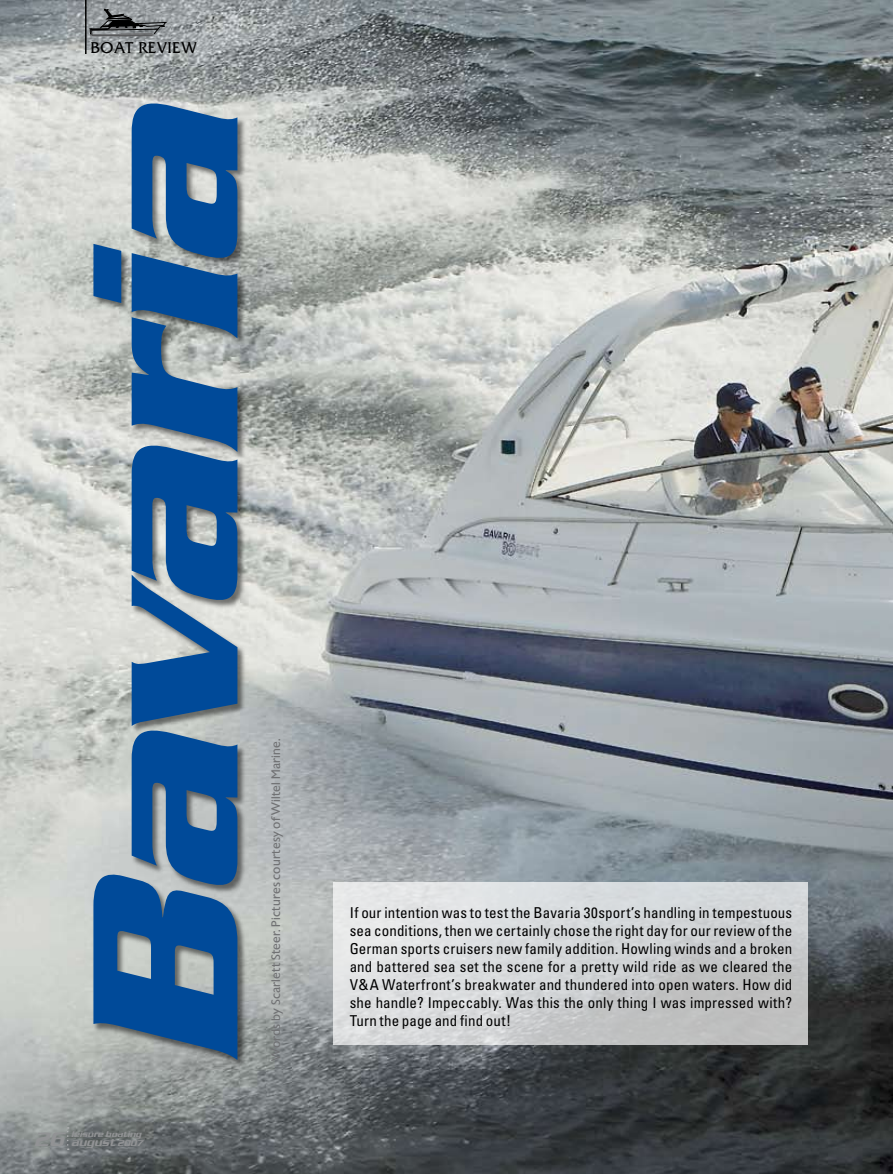
<style>
.page{position:relative;width:893px;height:1174px;background:#fff}
.page>*{position:absolute;margin:0;border:0;box-sizing:border-box;transform-origin:0 0}
.t1{font:italic 700 225px "Serpentine";color:#004a99}
.t2{font:16.5px "Friz Quadrata";letter-spacing:.03em;color:#000}
.t3{font:condensed 15px/18px "Univers";letter-spacing:.01em;color:#000;text-align:justify}
.t4{font:12px "Chantilly";letter-spacing:.02em;color:#707173}
.t5{font:italic 500 12px "Serpentine";color:#929395}
.t6{font:italic 500 9px "Serpentine";color:#929395}
.s1{font-size:21px}
.s2{font-size:9px}
</style>
<div class="page">
<img style="left:0;top:0;width:893px;height:1174px">
<svg style="left:67px;top:1127px;width:2px;height:23px"></svg>
<svg style="left:333px;top:882px;width:474px;height:162px;background:#d2d4d6"></svg>
<hr style="left:85px;top:0;width:2px;height:54px;background:#000">
<svg style="left:89px;top:9px;width:78px;height:29px;background:#727578"></svg>
<div style="left:92px;top:102px;width:155px;height:967px;background:#000;opacity:.5"></div>
<p class="t2" style="left:91px;top:39px;width:108px">BOAT REVIEW</p>
<h1 class="t1" style="left:35px;top:1067px;width:970px;rotate:-90deg">Bavaria</h1>
<p class="t6" style="left:71px;top:1129px;width:71px">leisure boating</p>
<p class="t5" style="left:34px;top:1135px;width:110px"><span class="s1">26</span> august <span class="s2">2007</span></p>
<p class="t4" style="left:268px;top:1060px;width:324px;rotate:-90deg">Words by Scarlett Steer. Pictures courtesy of Wiltel Marine.</p>
<p class="t3" style="left:350px;top:903px;width:444px">If our intention was to test the Bavaria 30sport’s handling in tempestuous sea conditions, then we certainly chose the right day for our review of the German sports cruisers new family addition. Howling winds and a broken and battered sea set the scene for a pretty wild ride as we cleared the V&amp;A Waterfront’s breakwater and thundered into open waters. How did she handle? Impeccably. Was this the only thing I was impressed with?<br>Turn the page and find out!</p>
</div>
